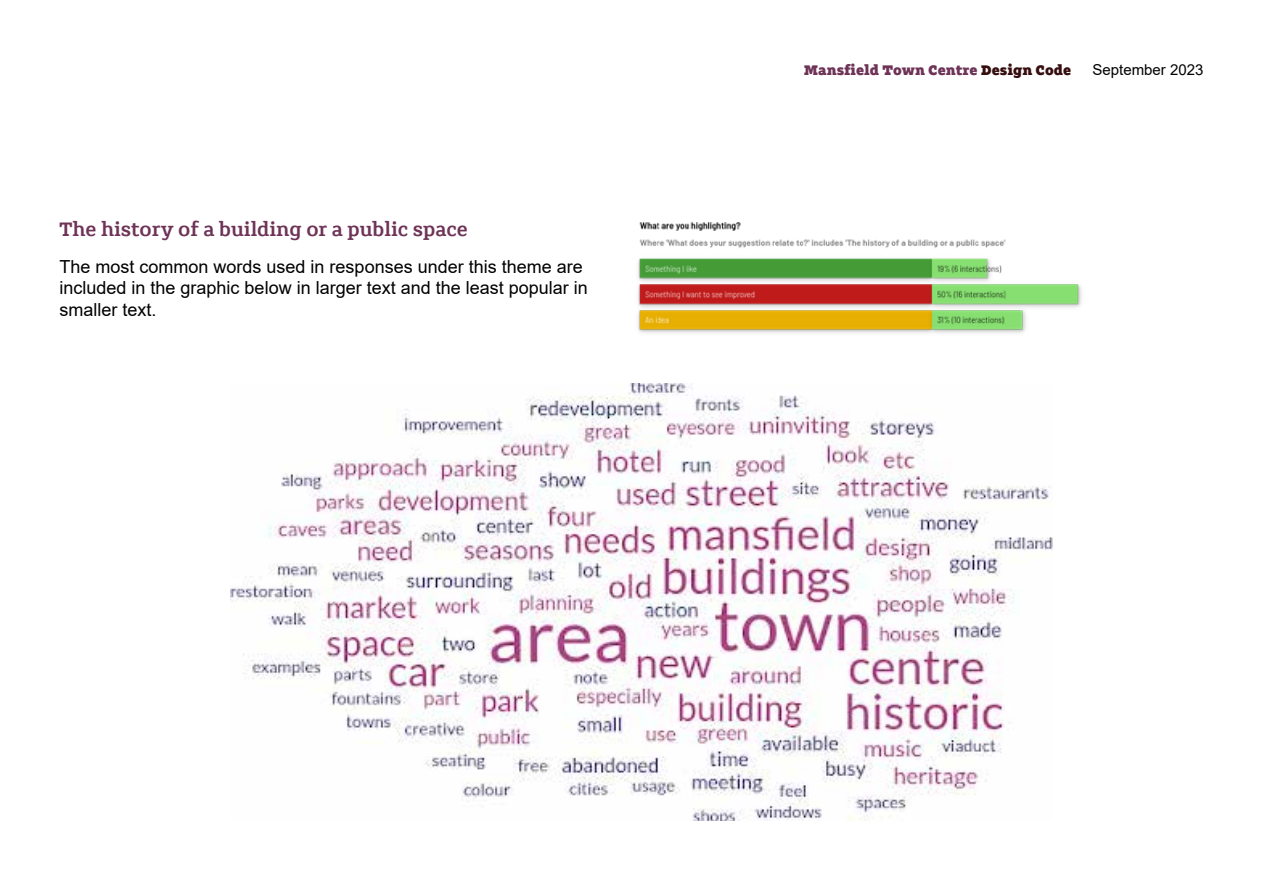
<style>
.page{position:relative;width:1263px;height:893px;background:#fff}
.page>*{position:absolute;margin:0;border:0;box-sizing:border-box;transform-origin:0 0}
.t1{font:21px "Grueber";color:#6e3357}
.t2{font:18px/21.6px "Arial";color:#000}
.t3{font:700 15px "Grueber";color:#6e3357}
.t4{font:15px "Arial";color:#020203}
.s1{color:#360e0f}
</style>
<div class="page">
<img style="left:638px;top:222px;width:444px;height:111px">
<img style="left:230px;top:384px;width:822px;height:437px">
<p class="t1" style="left:60px;top:217px;width:410px">The history of a building or a public space</p>
<p class="t2" style="left:60px;top:255px;width:530px">The most common words used in responses under this theme are included in the graphic below in larger text and the least popular in smaller text.</p>
<p class="t3" style="left:804px;top:60px;width:269px">Mansfield Town Centre <span class="s1">Design Code</span></p>
<p class="t4" style="left:1092px;top:59px;width:112px">September 2023</p>
</div>
